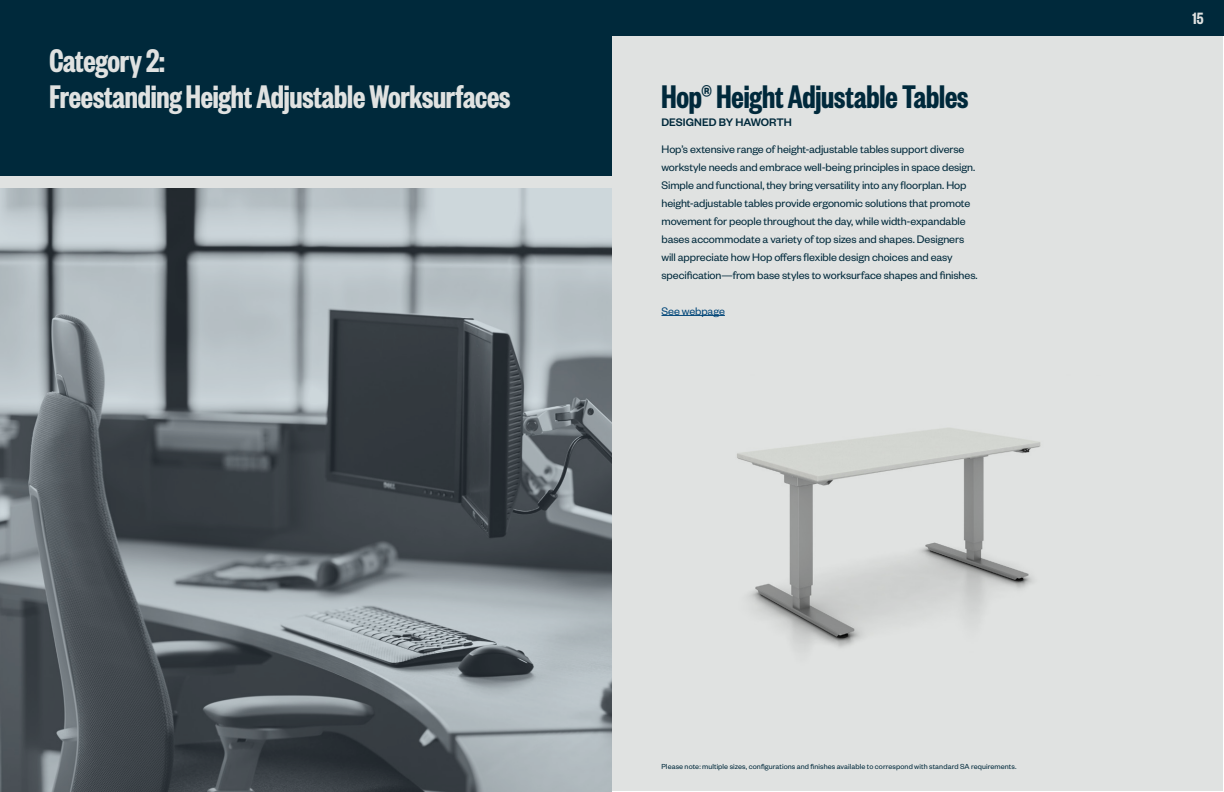
<style>
.page{position:relative;width:1224px;height:792px;background:#fff}
.page>*{position:absolute;margin:0;border:0;box-sizing:border-box;transform-origin:0 0}
.t1{font:600 36px/36px "Founders Grotesk X Cond";letter-spacing:-.005em;color:#e0e2e1}
.t2{font:600 36px "Founders Grotesk X Cond";letter-spacing:-.005em;color:#00293b}
.t3{font:600 18px "Founders Grotesk X Cond";color:#e0e2e1}
.t4{font:12px/18px "Founders Grotesk";letter-spacing:-.005em;color:#00293b}
.t5{font:500 12px "Founders Grotesk";color:#00293b}
.t6{font:12px "Founders Grotesk";letter-spacing:-.005em;color:#004578}
.t7{font:8px "Founders Grotesk";letter-spacing:.01em;color:#00293b}
</style>
<div class="page">
<div style="left:0;top:0;width:1223px;height:791px;background:#e0e2e1"></div>
<div style="left:607px;top:0;width:617px;height:36px;background:#00293b"></div>
<div style="left:0;top:0;width:612px;height:176px;background:#00293b"></div>
<svg style="left:0;top:188px;width:612px;height:604px;background:#757d82"></svg>
<hr style="left:662px;top:315px;width:63px;height:1px;background:#004578">
<img style="left:737px;top:428px;width:304px;height:220px">
<h1 class="t1" style="left:50px;top:41px;width:462px">Category 2:<br>Freestanding Height Adjustable Worksurfaces</h1>
<h1 class="t2" style="left:662px;top:75px;width:309px">Hop® Height Adjustable Tables</h1>
<p class="t5" style="left:662px;top:114px;width:132px">DESIGNED BY HAWORTH</p>
<p class="t4" style="left:662px;top:139px;width:318px">Hop’s extensive range of height-adjustable tables support diverse workstyle needs and embrace well-being principles in space design.<br>Simple and functional, they bring versatility into any floorplan. Hop height-adjustable tables provide ergonomic solutions that promote movement for people throughout the day, while width-expandable bases accommodate a variety of top sizes and shapes. Designers will appreciate how Hop offers flexible design choices and easy specification—from base styles to worksurface shapes and finishes.</p>
<p class="t6" style="left:662px;top:303px;width:65px">See webpage</p>
<h2 class="t3" style="left:1192px;top:7px;width:13px">15</h2>
<p class="t7" style="left:662px;top:762px;width:357px">Please note: multiple sizes, configurations and finishes available to correspond with standard SA requirements.</p>
</div>
